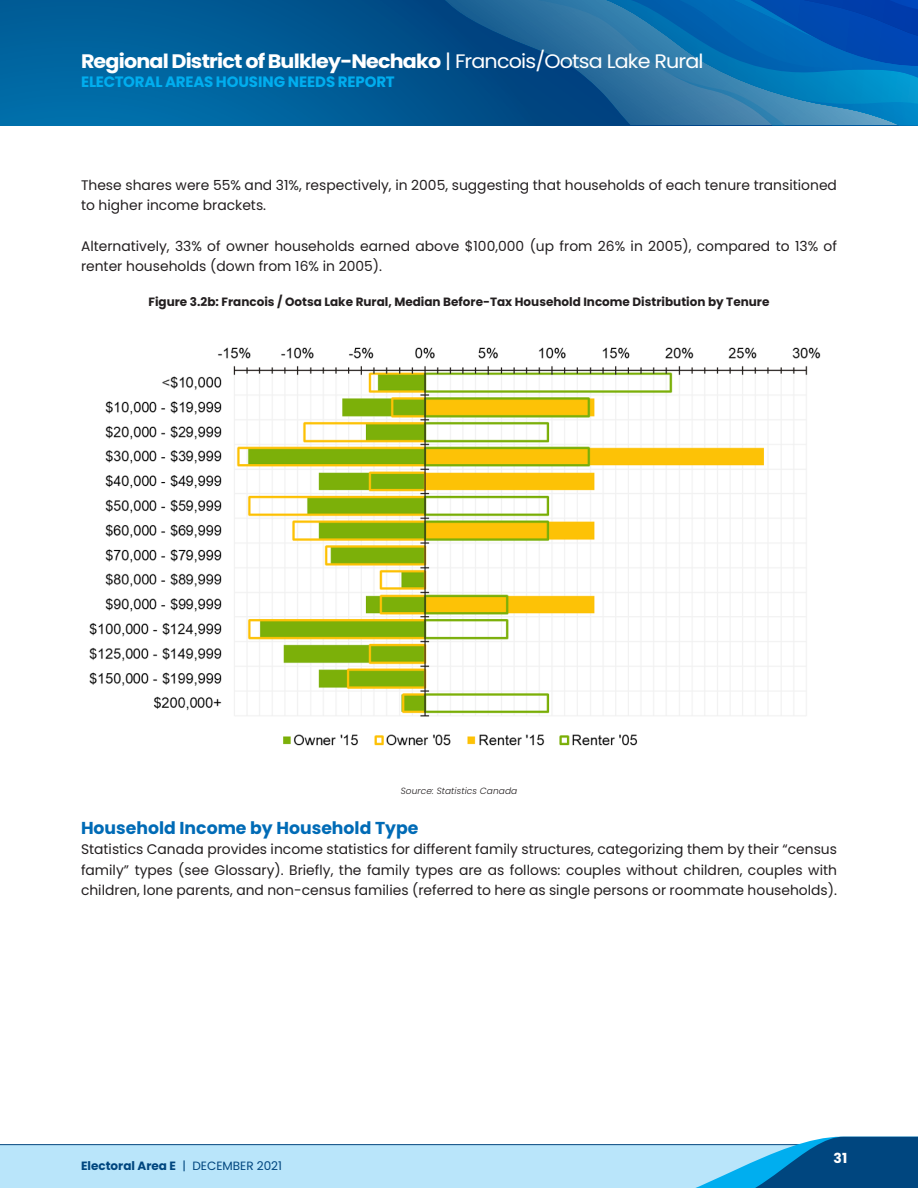
<style>
.page{position:relative;width:918px;height:1188px;background:#fff}
.page>*{position:absolute;margin:0;border:0;box-sizing:border-box;transform-origin:0 0}
.t1{font:700 19.5px "Poppins";letter-spacing:-.04em;color:#fff;scale:1.06 1}
.t2{font:700 17.25px "Poppins";color:#006bb6}
.t3{font:700 15px "Poppins";letter-spacing:-.005em;color:#00aeef}
.t4{font:13.8px/20.2px "Poppins";color:#231f20}
.t5{font:700 13.8px "Poppins";color:#fff}
.Chart_Title{font:700 12px "Poppins";color:#231f20}
.t6{font:700 12px "Poppins";color:#00467f}
.Chart_Source{font:italic 300 9px "Poppins";letter-spacing:.01em;color:#231f20}
.s1{font-weight:400}
</style>
<div class="page">
<div style="left:0;top:0;width:918px;height:125px;background:#0065a0"></div>
<svg style="left:49px;top:0;width:383px;height:125px"></svg>
<svg style="left:432px;top:0;width:52px;height:125px;background:#024c86"></svg>
<svg style="left:484px;top:0;width:38px;height:125px;background:#084e87"></svg>
<svg style="left:522px;top:0;width:14px;height:125px;background:#0d5289"></svg>
<svg style="left:536px;top:0;width:105px;height:125px;background:#1d6296"></svg>
<svg style="left:641px;top:0;width:277px;height:125px;background:#126eb3"></svg>
<div style="left:0;top:1145px;width:918px;height:43px;background:#b9e5fa"></div>
<hr style="left:0;top:1144px;width:918px;height:1px;background:#00467f">
<svg style="left:647px;top:1137px;width:271px;height:51px"></svg>
<img style="left:89px;top:347px;width:732px;height:399px">
<h1 class="t1" style="left:81px;top:50px;width:589px">Regional District of Bulkley-Nechako <span class="s1">| Francois/Ootsa Lake Rural</span></h1>
<p class="t3" style="left:81px;top:73px;width:315px">ELECTORAL AREAS HOUSING NEEDS REPORT</p>
<p class="t4" style="left:81px;top:175px;width:758px">These shares were 55% and 31%, respectively, in 2005, suggesting that households of each tenure transitioned to higher income brackets.</p>
<p class="t4" style="left:81px;top:236px;width:758px">Alternatively, 33% of owner households earned above $100,000 (up from 26% in 2005), compared to 13% of renter households (down from 16% in 2005).</p>
<p class="Chart_Title" style="left:149px;top:295px;width:622px">Figure 3.2b: Francois / Ootsa Lake Rural, Median Before-Tax Household Income Distribution by Tenure</p>
<p class="Chart_Source" style="left:401px;top:786px;width:118px">Source: Statistics Canada</p>
<h3 class="t2" style="left:81px;top:818px;width:339px">Household Income by Household Type</h3>
<p class="t4" style="left:81px;top:840px;width:758px;text-align:justify">Statistics Canada provides income statistics for different family structures, categorizing them by their “census family” types (see Glossary). Briefly, the family types are as follows: couples without children, couples with children, lone parents, and non-census families (referred to here as single persons or roommate households).</p>
<p class="t6" style="left:81px;top:1159px;width:203px">Electoral Area E <span class="s1">| DECEMBER 2021</span></p>
<p class="t5" style="left:834px;top:1151px;width:15px">31</p>
</div>
